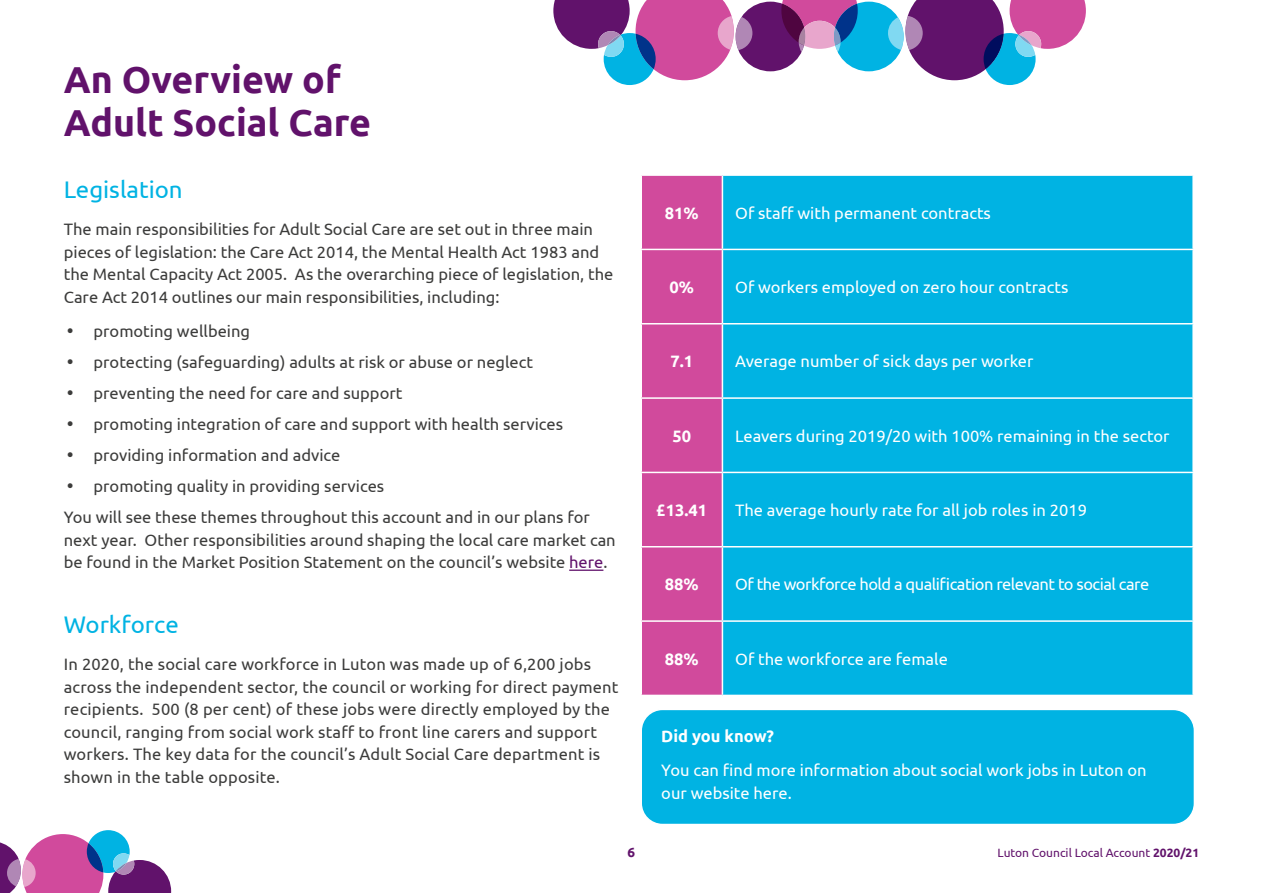
<style>
.page{position:relative;width:1263px;height:893px;background:#fff}
.page>*{position:absolute;margin:0;border:0;box-sizing:border-box;transform-origin:0 0}
.Heading_1{font:700 37.5px/43.2px "Ubuntu";color:#61126b}
.Heading_1-2{font:24px "Ubuntu";color:#00b3e3}
.Heading_1-3{font:24px "Ubuntu 2";color:#00b3e3}
.body{font:16.5px/22.5px "Ubuntu 2";letter-spacing:.01em;color:#3c3c3b}
.body-2{font:16.5px/22.5px "Ubuntu";color:#3c3c3b}
.body-3{font:16.5px/22.5px "Ubuntu 2";color:#fff}
.body-4{font:16.5px "Ubuntu";color:#fff}
.body-5{font:16.5px "Ubuntu 2";letter-spacing:-.03em;color:#fff}
.body-6{font:700 16.5px "Ubuntu";color:#fff}
.t1{font:700 13.5px "Ubuntu";color:#61126b}
.t2{font:12px "Ubuntu";color:#61126b}
.s1{font-family:"Ubuntu"}
.s2{font-family:"Ubuntu";color:#61126b}
.s3{font-weight:700}
</style>
<div class="page">
<svg style="left:0;top:830px;width:171px;height:63px"></svg>
<div style="left:834px;top:2px;width:70px;height:69px;background:#00b3e3;border-radius:50%"></div>
<div style="left:735px;top:2px;width:70px;height:69px;background:#61126b;border-radius:50%"></div>
<svg style="left:888px;top:0;width:198px;height:85px"></svg>
<svg style="left:553px;top:0;width:199px;height:85px"></svg>
<svg style="left:781px;top:0;width:77px;height:63px"></svg>
<div style="left:641px;top:709px;width:553px;height:115px;background:#00b3e3;border-radius:21px"></div>
<div style="left:640px;top:709px;width:555px;height:116px;border:2px solid #fff;border-radius:21px"></div>
<hr style="left:569px;top:570px;width:34px;height:1px;background:#61126b">
<div style="left:642px;top:176px;width:80px;height:519px;background:#d14a9c"></div>
<div style="left:723px;top:176px;width:469px;height:519px;background:#00b3e3"></div>
<hr style="left:640px;top:249px;width:82px;height:1px;background:#fff">
<hr style="left:722px;top:249px;width:472px;height:1px;background:#fff">
<hr style="left:640px;top:323px;width:82px;height:1px;background:#fff">
<hr style="left:722px;top:323px;width:472px;height:1px;background:#fff">
<hr style="left:640px;top:397px;width:82px;height:2px;background:#fff">
<hr style="left:722px;top:397px;width:472px;height:2px;background:#fff">
<hr style="left:640px;top:472px;width:82px;height:1px;background:#fff">
<hr style="left:722px;top:472px;width:472px;height:1px;background:#fff">
<hr style="left:640px;top:546px;width:82px;height:1px;background:#fff">
<hr style="left:722px;top:546px;width:472px;height:1px;background:#fff">
<hr style="left:640px;top:620px;width:82px;height:2px;background:#fff">
<hr style="left:722px;top:620px;width:472px;height:2px;background:#fff">
<p class="Heading_1" style="left:64px;top:57px;width:309px">An Overview of<br>Adult Social Care</p>
<p class="Heading_1-2" style="left:64px;top:175px;width:120px">Legislation</p>
<p class="body-2" style="left:64px;top:217px;width:551px">The main responsibilities for Adult Social Care are set out in three main pieces of legislation: the Care Act 2014, the Mental Health Act 1983 and the Mental Capacity Act 2005. As the overarching piece of legislation, the Care Act 2014 outlines our main responsibilities, including:</p>
<p class="body-2" style="left:67px;top:320px;width:185px">• promoting wellbeing</p>
<p class="body" style="left:67px;top:351px;width:468px">• protecting (safeguarding) adults at risk or abuse or neglect</p>
<p class="body-2" style="left:67px;top:382px;width:337px">• preventing the need for care and support</p>
<p class="body-2" style="left:67px;top:413px;width:498px">• promoting integration of care and support with health services</p>
<p class="body-2" style="left:67px;top:444px;width:275px">• providing information and advice</p>
<p class="body-2" style="left:67px;top:475px;width:319px">• promoting quality in providing services</p>
<p class="body" style="left:64px;top:506px;width:553px"><span class="s1">You will see these themes throughout this account and in our plans for </span>next year. Other responsibilities around shaping the local care market can be found in the Market Position Statement on the council’s website <span class="s2">here</span><span class="s1">.</span></p>
<p class="Heading_1-3" style="left:64px;top:610px;width:116px">Workforce</p>
<p class="body" style="left:64px;top:653px;width:556px">In 2020, the social care workforce in Luton was made up of 6,200 jobs across the independent sector, the council or working for direct payment <span class="s1">recipients. 500 (8 per cent) of these jobs were directly employed by the </span>council, ranging from social work staff to front line carers and support workers. The key data for the council’s Adult Social Care department is <span class="s1">shown in the table opposite.</span></p>
<p class="body-6" style="left:665px;top:203px;width:35px">81%</p>
<p class="body-3" style="left:735px;top:201px;width:257px">Of staff with permanent contracts</p>
<p class="body-6" style="left:669px;top:277px;width:26px">0%</p>
<p class="body-3" style="left:735px;top:275px;width:335px">Of workers employed on zero hour contracts</p>
<p class="body-6" style="left:670px;top:351px;width:24px">7.1</p>
<p class="body-3" style="left:735px;top:350px;width:300px">Average number of sick days per worker</p>
<p class="body-6" style="left:672px;top:426px;width:20px">50</p>
<p class="body-4" style="left:735px;top:426px;width:436px">Leavers during 2019/20 with 100% remaining in the sector</p>
<p class="body-6" style="left:656px;top:500px;width:52px">£13.41</p>
<p class="body-4" style="left:735px;top:500px;width:353px">The average hourly rate for all job roles in 2019</p>
<p class="body-6" style="left:665px;top:574px;width:35px">88%</p>
<p class="body-5" style="left:735px;top:574px;width:416px">Of the workforce hold a qualification relevant to social care</p>
<p class="body-6" style="left:665px;top:649px;width:35px">88%</p>
<p class="body-3" style="left:735px;top:647px;width:214px">Of the workforce are female</p>
<p class="body-6" style="left:661px;top:726px;width:114px">Did you know?</p>
<p class="body-3" style="left:661px;top:759px;width:487px">You can find more information about social work jobs in Luton on <span class="s1">our website here.</span></p>
<p class="t1" style="left:628px;top:844px;width:9px">6</p>
<p class="t2" style="left:997px;top:845px;width:203px">Luton Council Local Account <span class="s3">2020/21</span></p>
</div>
